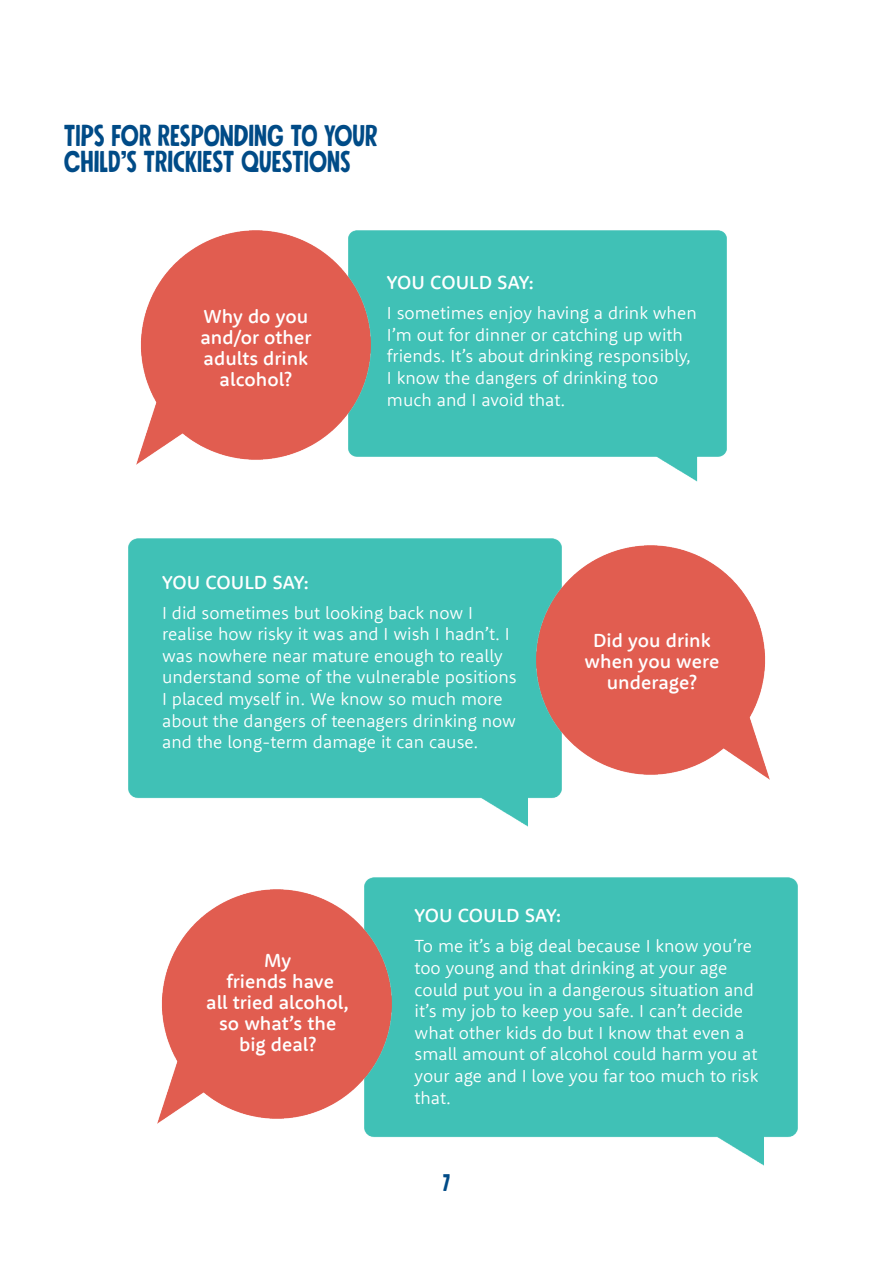
<style>
.page{position:relative;width:893px;height:1263px;background:#fff}
.page>*{position:absolute;margin:0;border:0;box-sizing:border-box;transform-origin:0 0}
.t1{font:30px/25.5px "Mindset Slim";color:#004b87}
.t2{font:24px "Mindset Slim";color:#004b87}
.t3{font:500 19.5px/21px "Rooney Sans";color:#fff;text-align:center}
.t4{font:300 18px/21.6px "Rooney Sans";color:#fff}
</style>
<div class="page">
<img style="left:370px;top:231px;width:356px;height:251px">
<img style="left:136px;top:231px;width:234px;height:234px">
<img style="left:128px;top:539px;width:433px;height:287px">
<img style="left:536px;top:546px;width:234px;height:234px">
<img style="left:365px;top:878px;width:433px;height:287px">
<img style="left:158px;top:889px;width:233px;height:234px">
<h1 class="t1" style="left:64px;top:123px;width:184px">TIPS FOR RESPONDING</h1>
<h1 class="t1" style="left:64px;top:123px;width:315px;text-indent:227px">TO YOUR<br>CHILD’S TRICKIEST QUEST IONS</h1>
<p class="t3" style="left:200px;top:305px;width:112px">Why do you and/or other adults drink alcohol?</p>
<p class="t3" style="left:387px;top:271px;width:148px">YOU COULD SAY:</p>
<p class="t4" style="left:387px;top:302px;width:311px">I sometimes enjoy having a drink when I’m out for dinner or catching up with friends. It’s about drinking responsibly, I know the dangers of drinking too much and I avoid that.</p>
<p class="t3" style="left:162px;top:571px;width:148px">YOU COULD SAY:</p>
<p class="t4" style="left:162px;top:601px;width:356px">I did sometimes but looking back now I realise how risky it was and I wish I hadn’t. I was nowhere near mature enough to really understand some of the vulnerable positions I placed myself in. We know so much more about the dangers of teenagers drinking now and the long-term damage it can cause.</p>
<p class="t3" style="left:585px;top:629px;width:136px">Did you drink when you were underage?</p>
<p class="t3" style="left:206px;top:949px;width:144px">My<br>friends have<br>all tried alcohol, so what’s the big deal?</p>
<p class="t3" style="left:414px;top:904px;width:148px">YOU COULD SAY:</p>
<p class="t4" style="left:414px;top:935px;width:345px">To me it’s a big deal because I know you’re too young and that drinking at your age could put you in a dangerous situation and it’s my job to keep you safe. I can’t decide what other kids do but I know that even a small amount of alcohol could harm you at your age and I love you far too much to risk that.</p>
<h2 class="t2" style="left:443px;top:1167px;width:9px">7</h2>
</div>
